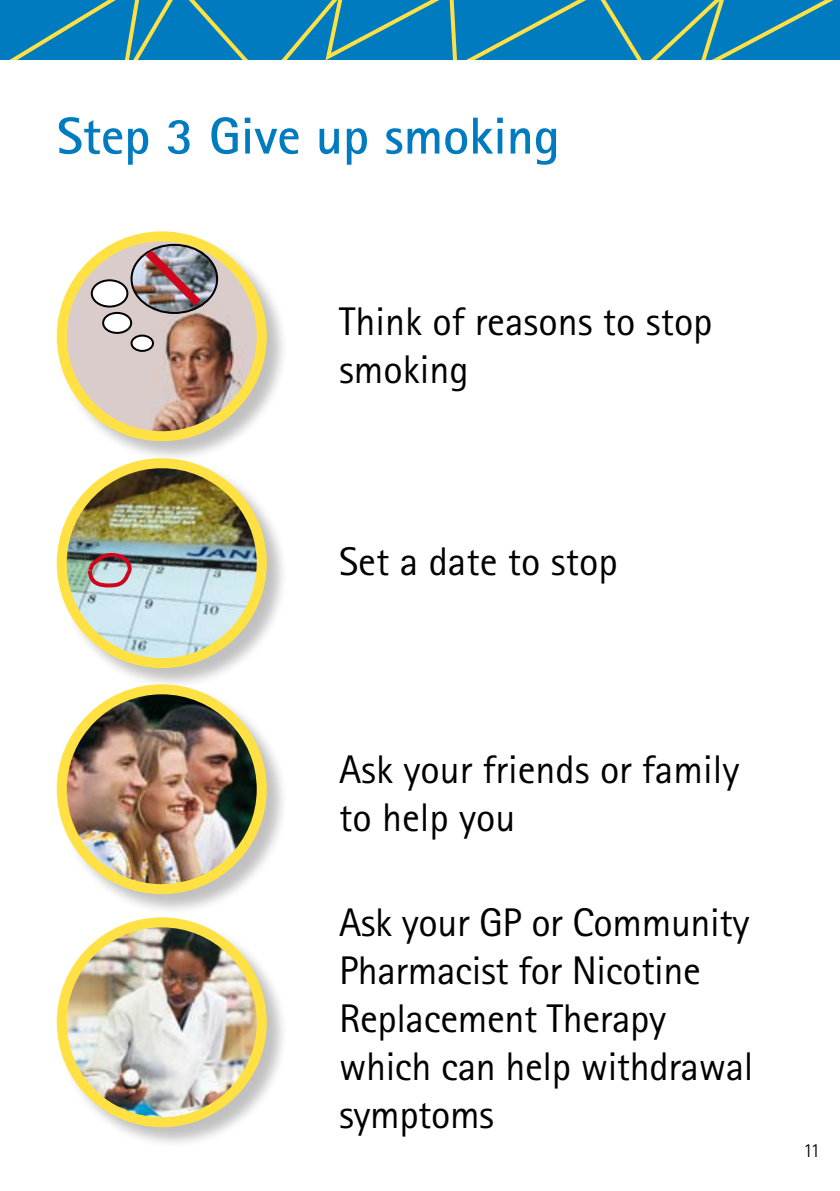
<style>
.page{position:relative;width:840px;height:1191px;background:#fff}
.page>*{position:absolute;margin:0;border:0;box-sizing:border-box;transform-origin:0 0}
.t1{font:700 52px "Rotis Sans Serif Std";color:#007bc0}
.t2{font:40px/48px "Rotis Sans Serif Std";letter-spacing:-.01em;color:#000}
.t3{font:300 20px "Rotis Sans Serif Std";color:#000}
</style>
<div class="page">
<svg style="left:0;top:0;width:839px;height:60px;background:#1684b4"></svg>
<div style="left:57px;top:232px;width:232px;height:232px;background:#000;opacity:.25"></div>
<img style="left:62px;top:236px;width:199px;height:200px;border-radius:100px">
<div style="left:57px;top:231px;width:209px;height:210px;border:10px solid #ffe144;border-radius:50%"></div>
<div style="left:57px;top:458px;width:232px;height:232px;background:#000;opacity:.25"></div>
<img style="left:62px;top:463px;width:199px;height:200px;border-radius:100px">
<div style="left:57px;top:458px;width:209px;height:210px;border:10px solid #ffe144;border-radius:50%"></div>
<div style="left:57px;top:684px;width:232px;height:232px;background:#000;opacity:.25"></div>
<img style="left:62px;top:689px;width:199px;height:200px;border-radius:100px">
<div style="left:57px;top:684px;width:209px;height:210px;border:10px solid #ffe144;border-radius:50%"></div>
<div style="left:57px;top:917px;width:232px;height:232px;background:#000;opacity:.25"></div>
<img style="left:62px;top:922px;width:199px;height:200px;border-radius:100px">
<div style="left:57px;top:917px;width:209px;height:210px;border:10px solid #ffe144;border-radius:50%"></div>
<img style="left:131px;top:245px;width:86px;height:68px">
<img style="left:137px;top:241px;width:72px;height:73px">
<svg style="left:131px;top:335px;width:22px;height:16px"></svg>
<div style="left:130px;top:334px;width:24px;height:18px;border:2px solid #000;border-radius:50%"></div>
<div style="left:103px;top:313px;width:28px;height:20px;background:#fff;border-radius:50%"></div>
<div style="left:102px;top:312px;width:30px;height:22px;border:2px solid #000;border-radius:50%"></div>
<div style="left:92px;top:280px;width:35px;height:26px;background:#fff;border-radius:50%"></div>
<div style="left:91px;top:279px;width:37px;height:28px;border:2px solid #000;border-radius:50%"></div>
<svg style="left:85px;top:550px;width:49px;height:40px;background:#aa929a"></svg>
<h1 class="t1" style="left:57px;top:103px;width:504px">Step 3 Give up smoking</h1>
<p class="t2" style="left:339px;top:297px;width:375px">Think of reasons to stop smoking</p>
<p class="t2" style="left:339px;top:537px;width:280px">Set a date to stop</p>
<p class="t2" style="left:339px;top:745px;width:401px">Ask your friends or family to help you</p>
<p class="t2" style="left:339px;top:897px;width:416px">Ask your GP or Community<br>Pharmacist for Nicotine<br>Replacement Therapy which can help withdrawal symptoms</p>
<p class="t3" style="left:802px;top:1138px;width:19px">11</p>
</div>
